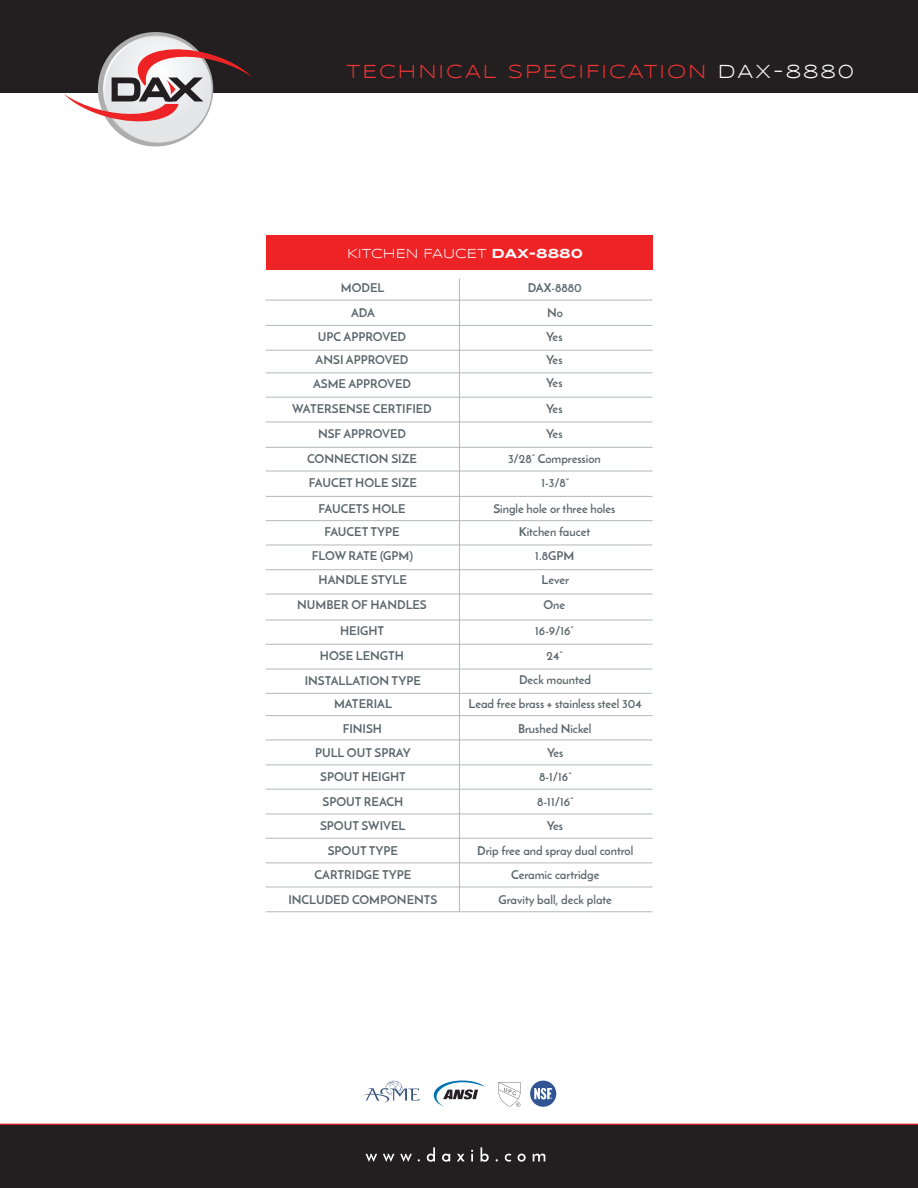
<style>
.page{position:relative;width:918px;height:1188px;background:#fff}
.page>*{position:absolute;margin:0;border:0;box-sizing:border-box;transform-origin:0 0}
.t1{font:19.5px "Syncopate";letter-spacing:.1em;color:#ee3434}
.t2{font:13.5px "Syncopate";color:#fefafc}
.t3{font:700 12px "Josefin Sans";color:#5b666c}
.s1{color:#fff}
.s2{font-weight:700}
</style>
<div class="page">
<div style="left:0;top:1124px;width:918px;height:64px;background:#231f20"></div>
<hr style="left:0;top:1124px;width:918px;height:1px;background:#ee2325">
<svg style="left:196px;top:1124px;width:526px;height:38px"></svg>
<svg style="left:498px;top:1082px;width:23px;height:25px"></svg>
<svg style="left:530px;top:1081px;width:26px;height:26px"></svg>
<svg style="left:433px;top:1080px;width:52px;height:27px"></svg>
<svg style="left:362px;top:1081px;width:58px;height:22px"></svg>
<div style="left:0;top:0;width:918px;height:116px;background:#231f20"></div>
<div style="left:266px;top:235px;width:387px;height:35px;background:#ee2325"></div>
<hr style="left:459px;top:279px;width:1px;height:633px;background:#b3b9bf">
<hr style="left:266px;top:300px;width:387px;height:1px;background:#b3b9bf">
<hr style="left:266px;top:520px;width:387px;height:1px;background:#b3b9bf">
<hr style="left:266px;top:620px;width:387px;height:1px;background:#b3b9bf">
<hr style="left:266px;top:422px;width:387px;height:1px;background:#b3b9bf">
<hr style="left:266px;top:765px;width:387px;height:1px;background:#b3b9bf">
<hr style="left:266px;top:350px;width:387px;height:1px;background:#b3b9bf">
<hr style="left:266px;top:569px;width:387px;height:1px;background:#b3b9bf">
<hr style="left:266px;top:373px;width:387px;height:1px;background:#b3b9bf">
<hr style="left:266px;top:669px;width:387px;height:1px;background:#b3b9bf">
<hr style="left:266px;top:471px;width:387px;height:1px;background:#b3b9bf">
<hr style="left:266px;top:814px;width:387px;height:1px;background:#b3b9bf">
<hr style="left:266px;top:325px;width:387px;height:1px;background:#b3b9bf">
<hr style="left:266px;top:545px;width:387px;height:1px;background:#b3b9bf">
<hr style="left:266px;top:644px;width:387px;height:1px;background:#b3b9bf">
<hr style="left:266px;top:447px;width:387px;height:1px;background:#b3b9bf">
<hr style="left:266px;top:789px;width:387px;height:1px;background:#b3b9bf">
<hr style="left:266px;top:594px;width:387px;height:1px;background:#b3b9bf">
<hr style="left:266px;top:397px;width:387px;height:1px;background:#b3b9bf">
<hr style="left:266px;top:693px;width:387px;height:1px;background:#b3b9bf">
<hr style="left:266px;top:863px;width:387px;height:1px;background:#b3b9bf">
<hr style="left:266px;top:496px;width:387px;height:1px;background:#b3b9bf">
<hr style="left:266px;top:838px;width:387px;height:1px;background:#b3b9bf">
<hr style="left:266px;top:715px;width:387px;height:1px;background:#b3b9bf">
<hr style="left:266px;top:740px;width:387px;height:1px;background:#b3b9bf">
<hr style="left:266px;top:887px;width:387px;height:1px;background:#b3b9bf">
<hr style="left:266px;top:911px;width:387px;height:1px;background:#b3b9bf">
<div style="left:0;top:93px;width:918px;height:65px;background:#fff"></div>
<svg style="left:64px;top:36px;width:187px;height:107px"></svg>
<p class="t1" style="left:347px;top:61px;width:509px">TECHNICAL SPECIFICATION <span class="s1">DAX-8880</span></p>
<p class="t2" style="left:347px;top:245px;width:237px">KITCHEN FAUCET <span class="s2">DAX-8880</span></p>
<p class="t3" style="left:341px;top:281px;width:45px">MODEL</p>
<p class="t3" style="left:528px;top:281px;width:56px">DAX-8880</p>
<p class="t3" style="left:351px;top:305px;width:25px">ADA</p>
<p class="t3" style="left:547px;top:305px;width:17px">No</p>
<p class="t3" style="left:318px;top:329px;width:90px">UPC APPROVED</p>
<p class="t3" style="left:546px;top:329px;width:18px">Yes</p>
<p class="t3" style="left:316px;top:353px;width:94px">ANSI APPROVED</p>
<p class="t3" style="left:313px;top:376px;width:99px">ASME APPROVED</p>
<p class="t3" style="left:292px;top:401px;width:141px">WATERSENSE CERTIFIED</p>
<p class="t3" style="left:546px;top:353px;width:18px">Yes</p>
<p class="t3" style="left:546px;top:375px;width:18px">Yes</p>
<p class="t3" style="left:546px;top:401px;width:18px">Yes</p>
<p class="t3" style="left:318px;top:426px;width:89px">NSF APPROVED</p>
<p class="t3" style="left:546px;top:426px;width:18px">Yes</p>
<p class="t3" style="left:307px;top:451px;width:111px">CONNECTION SIZE</p>
<p class="t3" style="left:508px;top:451px;width:94px">3/28” Compression</p>
<p class="t3" style="left:309px;top:476px;width:109px">FAUCET HOLE SIZE</p>
<p class="t3" style="left:541px;top:476px;width:29px">1-3/8”</p>
<p class="t3" style="left:319px;top:501px;width:88px">FAUCETS HOLE</p>
<p class="t3" style="left:493px;top:501px;width:123px">Single hole or three holes</p>
<p class="t3" style="left:324px;top:524px;width:77px">FAUCET TYPE</p>
<p class="t3" style="left:519px;top:524px;width:73px">Kitchen faucet</p>
<p class="t3" style="left:312px;top:548px;width:103px">FLOW RATE (GPM)</p>
<p class="t3" style="left:535px;top:548px;width:40px">1.8GPM</p>
<p class="t3" style="left:319px;top:572px;width:90px">HANDLE STYLE</p>
<p class="t3" style="left:542px;top:572px;width:29px">Lever</p>
<p class="t3" style="left:297px;top:597px;width:131px">NUMBER OF HANDLES</p>
<p class="t3" style="left:544px;top:597px;width:23px">One</p>
<p class="t3" style="left:340px;top:623px;width:46px">HEIGHT</p>
<p class="t3" style="left:535px;top:623px;width:40px">16-9/16”</p>
<p class="t3" style="left:320px;top:648px;width:86px">HOSE LENGTH</p>
<p class="t3" style="left:546px;top:648px;width:18px">24”</p>
<p class="t3" style="left:305px;top:673px;width:118px">INSTALLATION TYPE</p>
<p class="t3" style="left:519px;top:672px;width:73px">Deck mounted</p>
<p class="t3" style="left:334px;top:696px;width:59px">MATERIAL</p>
<p class="t3" style="left:469px;top:696px;width:175px">Lead free brass + stainless steel 304</p>
<p class="t3" style="left:343px;top:721px;width:41px">FINISH</p>
<p class="t3" style="left:518px;top:721px;width:75px">Brushed Nickel</p>
<p class="t3" style="left:315px;top:745px;width:97px">PULL OUT SPRAY</p>
<p class="t3" style="left:547px;top:745px;width:18px">Yes</p>
<p class="t3" style="left:320px;top:769px;width:87px">SPOUT HEIGHT</p>
<p class="t3" style="left:539px;top:769px;width:34px">8-1/16”</p>
<p class="t3" style="left:323px;top:794px;width:82px">SPOUT REACH</p>
<p class="t3" style="left:537px;top:794px;width:38px">8-11/16”</p>
<p class="t3" style="left:320px;top:818px;width:87px">SPOUT SWIVEL</p>
<p class="t3" style="left:547px;top:818px;width:18px">Yes</p>
<p class="t3" style="left:328px;top:843px;width:72px">SPOUT TYPE</p>
<p class="t3" style="left:477px;top:843px;width:158px">Drip free and spray dual control</p>
<p class="t3" style="left:315px;top:867px;width:98px">CARTRIDGE TYPE</p>
<p class="t3" style="left:511px;top:867px;width:90px">Ceramic cartridge</p>
<p class="t3" style="left:288px;top:892px;width:151px">INCLUDED COMPONENTS</p>
<p class="t3" style="left:499px;top:892px;width:115px">Gravity ball, deck plate</p>
</div>
